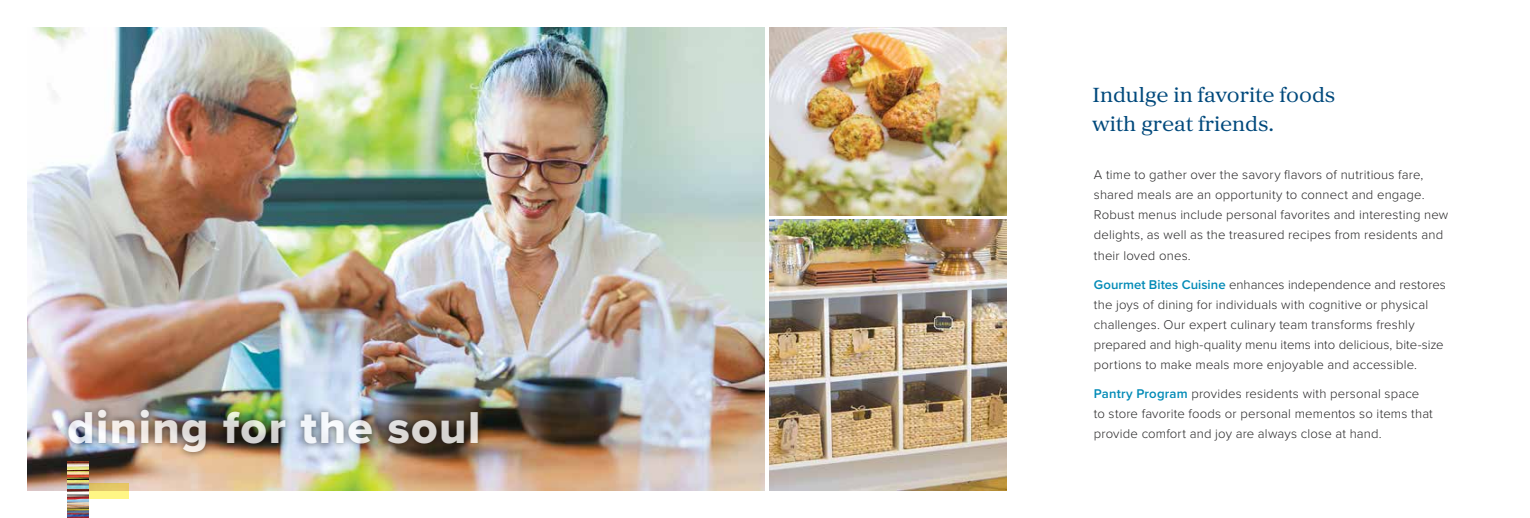
<style>
.page{position:relative;width:1530px;height:518px;background:#fff}
.page>*{position:absolute;margin:0;border:0;box-sizing:border-box;transform-origin:0 0}
.t1{font:46.25px "Proxima Nova Extrabld";letter-spacing:.03em;color:#fff}
.t2{font:21.25px/28.8px "Proxima Sera";color:#00497c;scale:1.04 1}
.t3{font:300 13.12px/20px "Proxima Nova";letter-spacing:.01em;color:#292829}
.s1{font-weight:600;color:#008ab6}
</style>
<div class="page">
<img style="left:27px;top:27px;width:738px;height:463px">
<img style="left:769px;top:219px;width:237px;height:271px">
<img style="left:769px;top:27px;width:237px;height:188px">
<div style="left:61px;top:402px;width:425px;height:58px;background:#000;opacity:.75"></div>
<svg style="left:88px;top:483px;width:41px;height:15px"></svg>
<img style="left:68px;top:461px;width:20px;height:57px">
<h1 class="t1" style="left:68px;top:393px;width:414px">dining for the soul</h1>
<h2 class="t2" style="left:1093px;top:79px;width:235px">Indulge in favorite foods with great friends.</h2>
<p class="t3" style="left:1094px;top:164px;width:356px">A time to gather over the savory flavors of nutritious fare, shared meals are an opportunity to connect and engage.<br>Robust menus include personal favorites and interesting new delights, as well as the treasured recipes from residents and their loved ones.</p>
<p class="t3" style="left:1094px;top:273px;width:354px"><span class="s1">Gourmet Bites Cuisine</span> enhances independence and restores the joys of dining for individuals with cognitive or physical challenges. Our expert culinary team transforms freshly prepared and high-quality menu items into delicious, bite-size portions to make meals more enjoyable and accessible.</p>
<p class="t3" style="left:1094px;top:382px;width:341px"><span class="s1">Pantry Program</span> provides residents with personal space to store favorite foods or personal mementos so items that provide comfort and joy are always close at hand.</p>
</div>
